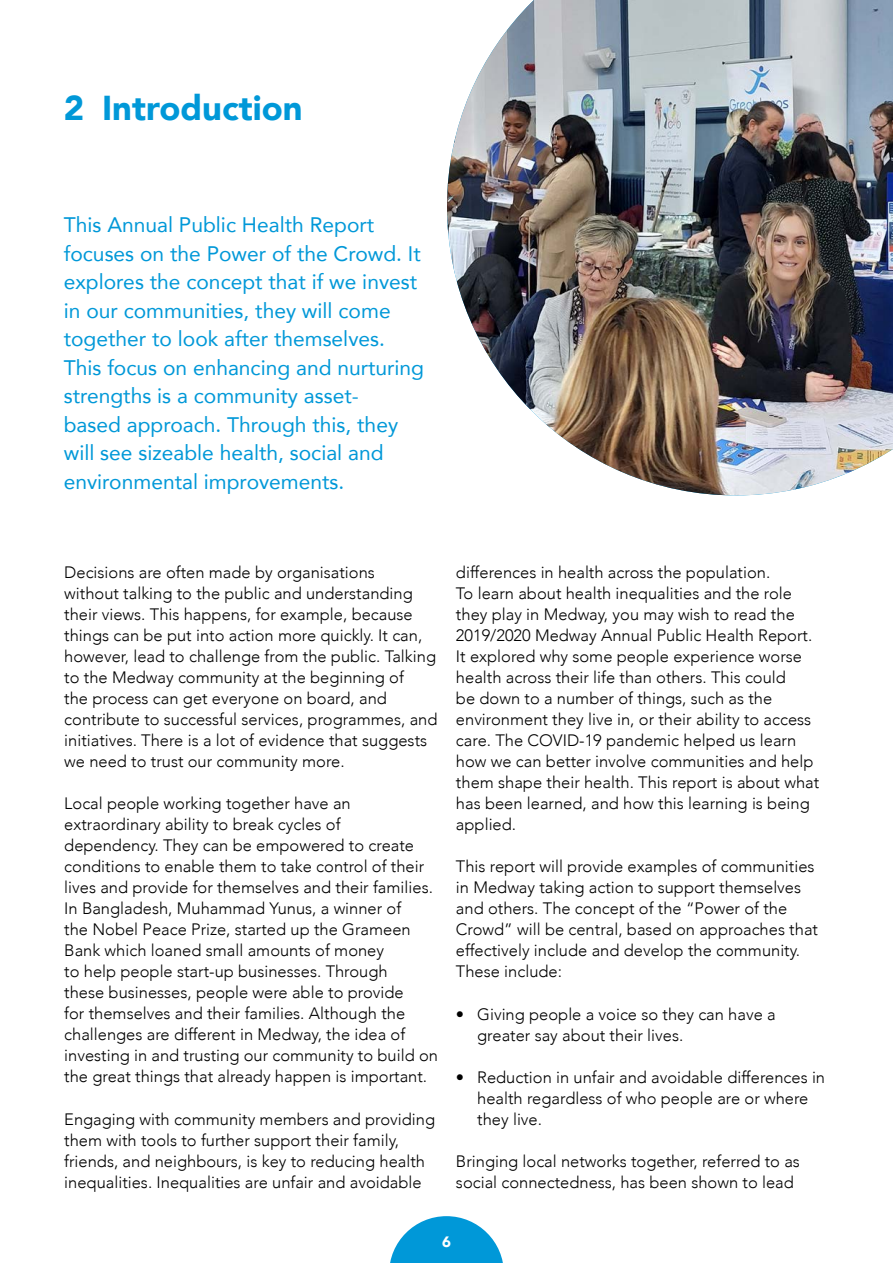
<style>
.page{position:relative;width:893px;height:1263px;background:#fff}
.page>*{position:absolute;margin:0;border:0;box-sizing:border-box;transform-origin:0 0}
.t1{font:900 34.5px "Avenir";color:#0098d8}
.t2{font:21px/28.5px "Avenir";color:#0098d8}
.t3{font:300 16.5px/21px "Avenir";color:#000}
.t4{font:900 15px "Avenir";color:#fff}
</style>
<div class="page">
<img style="left:447px;top:0;width:446px;height:495px">
<svg style="left:390px;top:1216px;width:113px;height:47px"></svg>
<h1 class="t1" style="left:64px;top:78px;width:240px">2 Introduction</h1>
<p class="t2" style="left:64px;top:210px;width:362px">This Annual Public Health Report focuses on the Power of the Crowd. It explores the concept that if we invest in our communities, they will come together to look after themselves.<br>This focus on enhancing and nurturing strengths is a community asset-<br>based approach. Through this, they will see sizeable health, social and environmental improvements.</p>
<p class="t3" style="left:64px;top:562px;width:375px">Decisions are often made by organisations<br>without talking to the public and understanding their views. This happens, for example, because things can be put into action more quickly. It can, however, lead to challenge from the public. Talking to the Medway community at the beginning of<br>the process can get everyone on board, and contribute to successful services, programmes, and initiatives. There is a lot of evidence that suggests we need to trust our community more.</p>
<p class="t3" style="left:64px;top:793px;width:375px">Local people working together have an extraordinary ability to break cycles of dependency. They can be empowered to create conditions to enable them to take control of their lives and provide for themselves and their families.<br>In Bangladesh, Muhammad Yunus, a winner of<br>the Nobel Peace Prize, started up the Grameen Bank which loaned small amounts of money<br>to help people start-up businesses. Through<br>these businesses, people were able to provide<br>for themselves and their families. Although the challenges are different in Medway, the idea of investing in and trusting our community to build on the great things that already happen is important.</p>
<p class="t3" style="left:64px;top:1108px;width:372px">Engaging with community members and providing them with tools to further support their family, friends, and neighbours, is key to reducing health inequalities. Inequalities are unfair and avoidable</p>
<p class="t3" style="left:456px;top:562px;width:365px">differences in health across the population.<br>To learn about health inequalities and the role they play in Medway, you may wish to read the 2019/2020 Medway Annual Public Health Report.<br>It explored why some people experience worse health across their life than others. This could<br>be down to a number of things, such as the environment they live in, or their ability to access care. The COVID-19 pandemic helped us learn how we can better involve communities and help them shape their health. This report is about what has been learned, and how this learning is being applied.</p>
<p class="t3" style="left:456px;top:856px;width:364px">This report will provide examples of communities in Medway taking action to support themselves and others. The concept of the “Power of the Crowd” will be central, based on approaches that effectively include and develop the community.<br>These include:</p>
<p class="t3" style="left:477px;top:1003px;width:300px;text-indent:-21px">• Giving people a voice so they can have a greater say about their lives.</p>
<p class="t3" style="left:477px;top:1067px;width:349px;text-indent:-21px">• Reduction in unfair and avoidable differences in health regardless of who people are or where they live.</p>
<p class="t3" style="left:456px;top:1151px;width:345px">Bringing local networks together, referred to as social connectedness, has been shown to lead</p>
<p class="t4" style="left:442px;top:1229px;width:10px">6</p>
</div>
